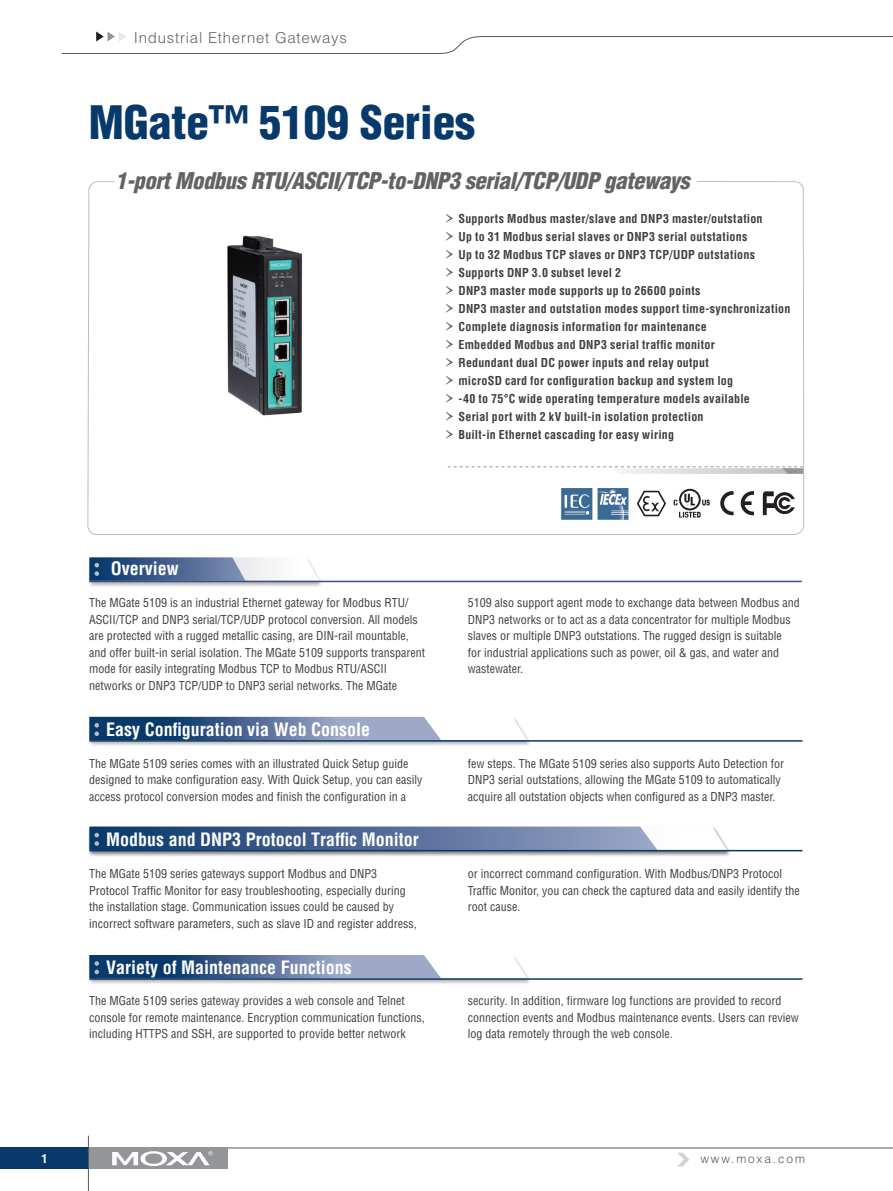
<style>
.page{position:relative;width:893px;height:1191px;background:#fff}
.page>*{position:absolute;margin:0;border:0;box-sizing:border-box;transform-origin:0 0}
.pro_name{font:900 condensed 45px "Helvetica";color:#08396b}
.pro_des{font:italic 900 condensed 22.5px "Helvetica";letter-spacing:-.015em;color:#636366}
.topic{font:700 condensed 18px "Helvetica";color:#fff}
.t1{font:300 15px "Helvetica";letter-spacing:.05em;color:#636366}
.body{font:condensed 12px/16.5px "Helvetica";color:#3e3e3f}
.t2{font:700 condensed 12px "Helvetica";letter-spacing:.02em;color:#3e3e3f}
.t3{font:300 12px "Helvetica";letter-spacing:.15em;color:#57585a}
.t4{font:700 condensed 12px "Helvetica";color:#fff}
.s1{font-family:"Garamond Premr Pro";font-weight:400;font-stretch:normal;font-size:24px;color:#636366}
</style>
<div class="page">
<svg style="left:61px;top:32px;width:832px;height:22px"></svg>
<hr style="left:0;top:1147px;width:893px;height:1px;background:#57585a">
<div style="left:0;top:1147px;width:90px;height:22px;background:#08396b"></div>
<div style="left:90px;top:1147px;width:138px;height:22px;background:#939598"></div>
<svg style="left:112px;top:1151px;width:101px;height:15px"></svg>
<hr style="left:88px;top:1135px;width:1px;height:56px;background:#59595c">
<svg style="left:678px;top:1152px;width:11px;height:14px"></svg>
<div style="left:87px;top:557px;width:237px;height:31px;background:#231f20;opacity:.35"></div>
<svg style="left:89px;top:557px;width:230px;height:23px"></svg>
<hr style="left:89px;top:580px;width:713px;height:2px;background:#325282">
<div style="left:87px;top:826px;width:644px;height:31px;background:#231f20;opacity:.35"></div>
<hr style="left:89px;top:850px;width:713px;height:1px;background:#08396b">
<svg style="left:89px;top:826px;width:638px;height:24px;background:#687fa4"></svg>
<div style="left:87px;top:716px;width:444px;height:31px;background:#231f20;opacity:.35"></div>
<hr style="left:89px;top:740px;width:713px;height:1px;background:#08396b">
<svg style="left:89px;top:717px;width:438px;height:24px"></svg>
<div style="left:87px;top:954px;width:444px;height:31px;background:#231f20;opacity:.35"></div>
<hr style="left:89px;top:978px;width:713px;height:1px;background:#08396b">
<svg style="left:89px;top:955px;width:438px;height:24px"></svg>
<svg style="left:87px;top:181px;width:717px;height:354px"></svg>
<svg style="left:448px;top:466px;width:355px;height:8px"></svg>
<img style="left:191px;top:221px;width:149px;height:208px">
<svg style="left:637px;top:491px;width:29px;height:25px"></svg>
<img style="left:559px;top:485px;width:73px;height:37px">
<svg style="left:720px;top:491px;width:14px;height:24px"></svg>
<svg style="left:741px;top:491px;width:13px;height:24px"></svg>
<svg style="left:763px;top:491px;width:32px;height:24px"></svg>
<svg style="left:674px;top:489px;width:36px;height:28px"></svg>
<p class="t1" style="left:134px;top:29px;width:215px">Industrial Ethernet Gateways</p>
<p class="pro_name" style="left:89px;top:94px;width:388px">MGate™ 5109 Series</p>
<p class="pro_des" style="left:115px;top:167px;width:575px">1-port Modbus RTU/ASCII/TCP-to-DNP3 serial/TCP/UDP gateways</p>
<p class="t2" style="left:444px;top:211px;width:320px"><span class="s1">›</span> Supports Modbus master/slave and DNP3 master/outstation</p>
<p class="t2" style="left:444px;top:229px;width:305px"><span class="s1">›</span> Up to 31 Modbus serial slaves or DNP3 serial outstations</p>
<p class="t2" style="left:444px;top:247px;width:313px"><span class="s1">›</span> Up to 32 Modbus TCP slaves or DNP3 TCP/UDP outstations</p>
<p class="t2" style="left:444px;top:265px;width:179px"><span class="s1">›</span> Supports DNP 3.0 subset level 2</p>
<p class="t2" style="left:444px;top:283px;width:258px"><span class="s1">›</span> DNP3 master mode supports up to 26600 points</p>
<p class="t2" style="left:444px;top:301px;width:348px"><span class="s1">›</span> DNP3 master and outstation modes support time-synchronization</p>
<p class="t2" style="left:444px;top:319px;width:264px"><span class="s1">›</span> Complete diagnosis information for maintenance</p>
<p class="t2" style="left:444px;top:337px;width:272px"><span class="s1">›</span> Embedded Modbus and DNP3 serial traffic monitor</p>
<p class="t2" style="left:444px;top:355px;width:266px"><span class="s1">›</span> Redundant dual DC power inputs and relay output</p>
<p class="t2" style="left:444px;top:373px;width:291px"><span class="s1">›</span> microSD card for configuration backup and system log</p>
<p class="t2" style="left:444px;top:391px;width:307px"><span class="s1">›</span> -40 to 75°C wide operating temperature models available</p>
<p class="t2" style="left:444px;top:409px;width:261px"><span class="s1">›</span> Serial port with 2 kV built-in isolation protection</p>
<p class="t2" style="left:444px;top:427px;width:232px"><span class="s1">›</span> Built-in Ethernet cascading for easy wiring</p>
<p class="topic" style="left:111px;top:558px;width:69px">Overview</p>
<p class="body" style="left:89px;top:594px;width:337px">The MGate 5109 is an industrial Ethernet gateway for Modbus RTU/ ASCII/TCP and DNP3 serial/TCP/UDP protocol conversion. All models are protected with a rugged metallic casing, are DIN-rail mountable, and offer built-in serial isolation. The MGate 5109 supports transparent mode for easily integrating Modbus TCP to Modbus RTU/ASCII networks or DNP3 TCP/UDP to DNP3 serial networks. The MGate</p>
<p class="topic" style="left:106px;top:718px;width:265px">Easy Configuration via Web Console</p>
<p class="body" style="left:89px;top:755px;width:335px">The MGate 5109 series comes with an illustrated Quick Setup guide designed to make configuration easy. With Quick Setup, you can easily access protocol conversion modes and finish the configuration in a</p>
<p class="topic" style="left:106px;top:828px;width:314px">Modbus and DNP3 Protocol Traffic Monitor</p>
<p class="body" style="left:89px;top:865px;width:329px">The MGate 5109 series gateways support Modbus and DNP3<br>Protocol Traffic Monitor for easy troubleshooting, especially during the installation stage. Communication issues could be caused by incorrect software parameters, such as slave ID and register address,</p>
<p class="topic" style="left:106px;top:956px;width:247px">Variety of Maintenance Functions</p>
<p class="body" style="left:468px;top:594px;width:333px">5109 also support agent mode to exchange data between Modbus and DNP3 networks or to act as a data concentrator for multiple Modbus slaves or multiple DNP3 outstations. The rugged design is suitable<br>for industrial applications such as power, oil &amp; gas, and water and wastewater.</p>
<p class="body" style="left:468px;top:755px;width:318px">few steps. The MGate 5109 series also supports Auto Detection for<br>DNP3 serial outstations, allowing the MGate 5109 to automatically acquire all outstation objects when configured as a DNP3 master.</p>
<p class="body" style="left:468px;top:865px;width:334px">or incorrect command configuration. With Modbus/DNP3 Protocol<br>Traffic Monitor, you can check the captured data and easily identify the root cause.</p>
<p class="body" style="left:89px;top:992px;width:337px">The MGate 5109 series gateway provides a web console and Telnet console for remote maintenance. Encryption communication functions, including HTTPS and SSH, are supported to provide better network</p>
<p class="body" style="left:468px;top:992px;width:332px">security. In addition, firmware log functions are provided to record connection events and Modbus maintenance events. Users can review log data remotely through the web console.</p>
<p class="t4" style="left:41px;top:1151px;width:7px">1</p>
<p class="t3" style="left:700px;top:1151px;width:106px">www.moxa.com</p>
</div>
